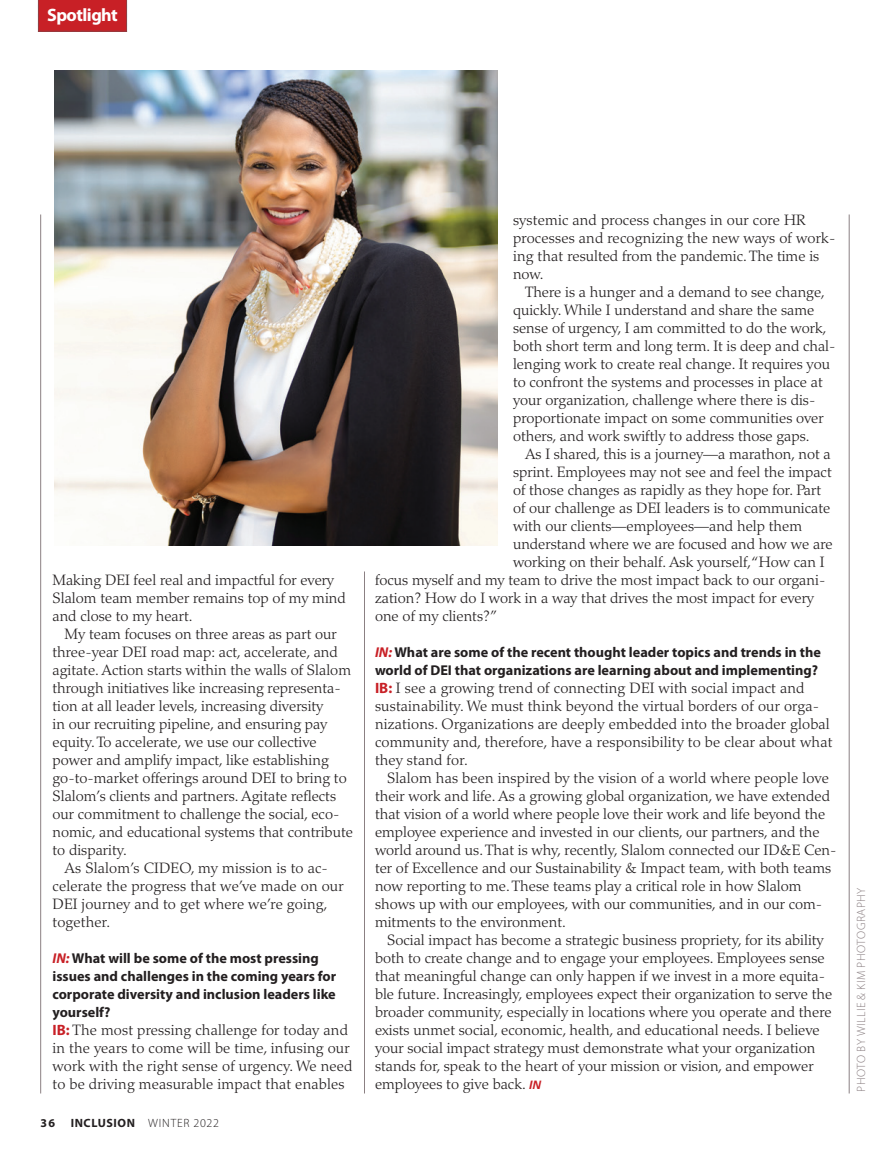
<style>
.page{position:relative;width:891px;height:1161px;background:#fff}
.page>*{position:absolute;margin:0;border:0;box-sizing:border-box;transform-origin:0 0}
.t1{font:700 18px "Myriad Pro";letter-spacing:-.03em;color:#fff}
.body_text_w_indent{font:300 15px/18px "Palatino LT Std";color:#231f20}
.Answer{font:300 15px/18px "Palatino LT Std";letter-spacing:.01em;color:#231f20}
.Question_BOLD{font:700 14.25px/18px "Myriad Pro";color:#231f20}
.Question_BOLD-2{font:300 12px "Myriad Pro";letter-spacing:.04em;color:#8b8083}
.t2{font:300 12px "Myriad Pro";letter-spacing:.07em;color:#231f20}
.t3{font:700 12px "Myriad Pro";color:#231f20}
.s1{font-style:italic;color:#c82026}
.s2{font-family:"Myriad Pro";font-weight:700;color:#c82026}
.s3{font-weight:700}
.s4{font-family:"Frutiger LT Std";font-weight:700;font-style:italic;font-size:12px;color:#c82026}
</style>
<div class="page">
<svg style="left:38px;top:0;width:89px;height:32px;background:#c42127"></svg>
<hr style="left:849px;top:214px;width:1px;height:880px;background:#8b8083">
<hr style="left:40px;top:214px;width:1px;height:880px;background:#8b8083">
<hr style="left:364px;top:571px;width:1px;height:522px;background:#8b8083">
<img style="left:54px;top:71px;width:444px;height:475px">
<p class="t1" style="left:47px;top:3px;width:72px">Spotlight</p>
<p class="body_text_w_indent" style="left:52px;top:571px;width:295px">Making DEI feel real and impactful for every<br>Slalom team member remains top of my mind and close to my heart.</p>
<p class="body_text_w_indent" style="left:52px;top:625px;width:302px;text-indent:12px">My team focuses on three areas as part our three-year DEI road map: act, accelerate, and agitate. Action starts within the walls of Slalom through initiatives like increasing representa&shy;tion at all leader levels, increasing diversity<br>in our recruiting pipeline, and ensuring pay equity. To accelerate, we use our collective power and amplify impact, like establishing go-to-market offerings around DEI to bring to Slalom’s clients and partners. Agitate reflects our commitment to challenge the social, eco&shy;nomic, and educational systems that contribute to disparity.</p>
<p class="body_text_w_indent" style="left:52px;top:859px;width:293px;text-indent:12px">As Slalom’s CIDEO, my mission is to ac&shy;celerate the progress that we’ve made on our DEI journey and to get where we’re going, together.</p>
<p class="Question_BOLD" style="left:52px;top:949px;width:285px"><span class="s1">IN:</span> What will be some of the most pressing issues and challenges in the coming years for corporate diversity and inclusion leaders like yourself?</p>
<p class="Answer" style="left:52px;top:1021px;width:302px"><span class="s2">IB:</span> The most pressing challenge for today and in the years to come will be time, infusing our work with the right sense of urgency. We need to be driving measurable impact that enables</p>
<p class="t3" style="left:40px;top:1115px;width:16px">36</p>
<p class="t2" style="left:71px;top:1115px;width:150px"><span class="s3">INCLUSION</span> WINTER 2022</p>
<p class="Answer" style="left:513px;top:211px;width:324px">systemic and process changes in our core HR processes and recognizing the new ways of work&shy;ing that resulted from the pandemic. The time is now.</p>
<p class="body_text_w_indent" style="left:513px;top:283px;width:324px;text-indent:12px">There is a hunger and a demand to see change, quickly. While I understand and share the same sense of urgency, I am committed to do the work, both short term and long term. It is deep and chal&shy;lenging work to create real change. It requires you to confront the systems and processes in place at your organization, challenge where there is dis&shy;proportionate impact on some communities over others, and work swiftly to address those gaps.</p>
<p class="body_text_w_indent" style="left:525px;top:445px;width:307px">As I shared, this is a journey—a marathon, not a</p>
<p class="body_text_w_indent" style="left:513px;top:463px;width:320px">sprint. Employees may not see and feel the impact</p>
<p class="body_text_w_indent" style="left:513px;top:481px;width:310px">of those changes as rapidly as they hope for. Part</p>
<p class="body_text_w_indent" style="left:513px;top:499px;width:319px">of our challenge as DEI leaders is to communicate</p>
<p class="body_text_w_indent" style="left:513px;top:517px;width:291px">with our clients—employees—and help them</p>
<p class="body_text_w_indent" style="left:513px;top:535px;width:321px">understand where we are focused and how we are</p>
<p class="body_text_w_indent" style="left:513px;top:553px;width:313px">working on their behalf. Ask yourself, “How can I</p>
<p class="body_text_w_indent" style="left:375px;top:571px;width:452px">focus myself and my team to drive the most impact back to our organi-</p>
<p class="body_text_w_indent" style="left:375px;top:589px;width:441px">zation? How do I work in a way that drives the most impact for every</p>
<p class="body_text_w_indent" style="left:375px;top:607px;width:124px">one of my clients?”</p>
<p class="Question_BOLD" style="left:375px;top:643px;width:447px"><span class="s1">IN:</span> What are some of the recent thought leader topics and trends in the world of DEI that organizations are learning about and implementing?</p>
<p class="Answer" style="left:375px;top:679px;width:459px"><span class="s2">IB:</span> I see a growing trend of connecting DEI with social impact and sustainability. We must think beyond the virtual borders of our orga&shy;nizations. Organizations are deeply embedded into the broader global community and, therefore, have a responsibility to be clear about what they stand for.</p>
<p class="body_text_w_indent" style="left:375px;top:769px;width:463px;text-indent:12px">Slalom has been inspired by the vision of a world where people love their work and life. As a growing global organization, we have extended that vision of a world where people love their work and life beyond the employee experience and invested in our clients, our partners, and the world around us. That is why, recently, Slalom connected our ID&amp;E Cen&shy;ter of Excellence and our Sustainability &amp; Impact team, with both teams now reporting to me. These teams play a critical role in how Slalom shows up with our employees, with our communities, and in our com&shy;mitments to the environment.</p>
<p class="body_text_w_indent" style="left:375px;top:931px;width:459px;text-indent:12px">Social impact has become a strategic business propriety, for its ability both to create change and to engage your employees. Employees sense that meaningful change can only happen if we invest in a more equita&shy;ble future. Increasingly, employees expect their organization to serve the broader community, especially in locations where you operate and there exists unmet social, economic, health, and educational needs. I believe your social impact strategy must demonstrate what your organization stands for, speak to the heart of your mission or vision, and empower employees to give back. <span class="s4">IN</span></p>
<p class="Question_BOLD-2" style="left:854px;top:1092px;width:206px;rotate:-90deg">PHOTO BY WILLIE &amp; KIM PHOTOGRAPHY</p>
</div>
